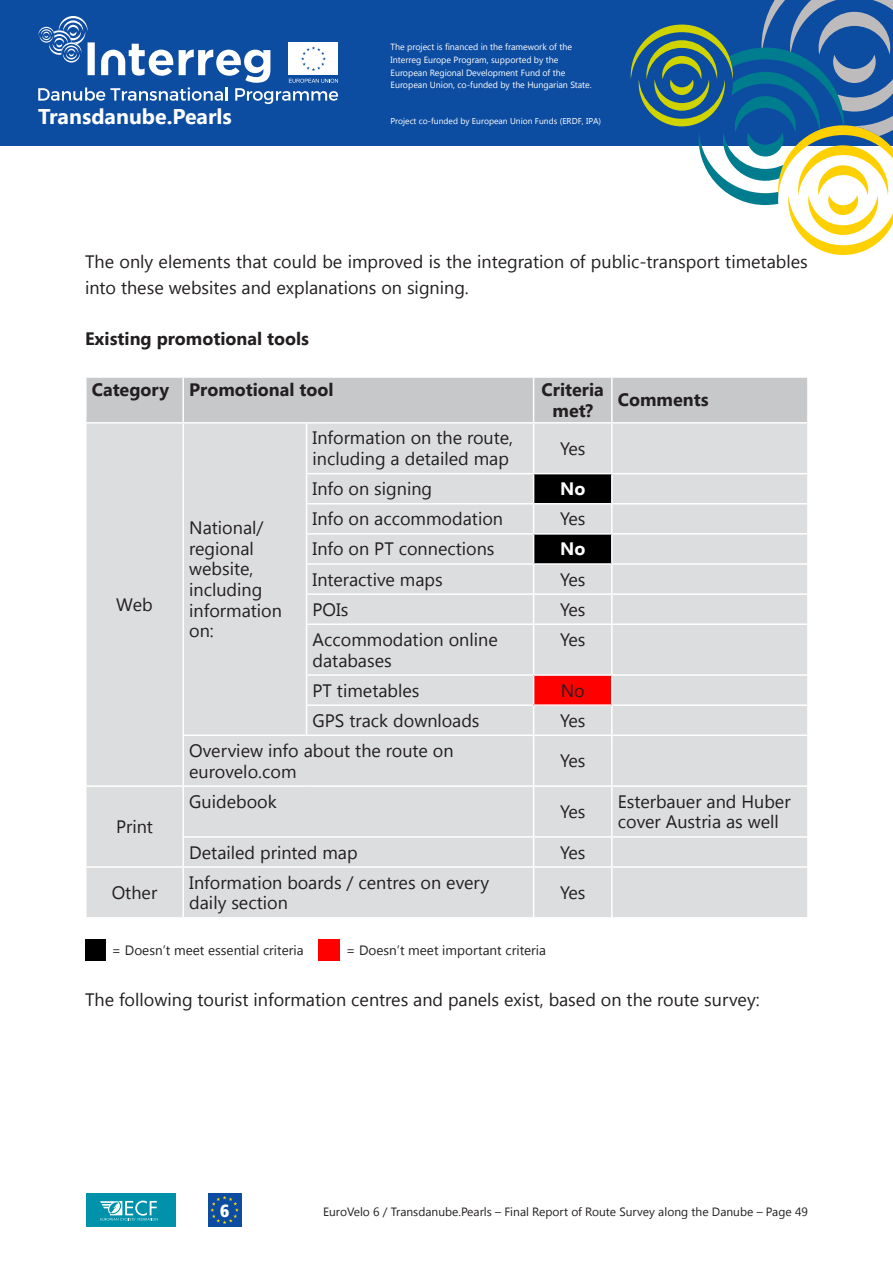
<style>
.page{position:relative;width:893px;height:1263px;background:#fff}
.page>*{position:absolute;margin:0;border:0;box-sizing:border-box;transform-origin:0 0}
.t1{font:700 21.3px "Segoe UI";color:#fff}
.t2{font:18px/20.7px "Segoe UI";color:#231f20}
.t3{font:700 18px/20.7px "Segoe UI";color:#231f20;text-align:center}
.t4{font:700 18px "Segoe UI";color:#fff}
.t5{font:900 condensed 17.7px "Frutiger LT Std";color:#fff}
.t6{font:13.5px "Segoe UI";color:#231f20}
.t7{font:12px "Segoe UI";color:#231f20}
.t8{font:9px/12.8px "Segoe UI";color:#fff}
.t9{font:8.55px "Segoe UI";color:#fff}
</style>
<div class="page">
<div style="left:0;top:0;width:893px;height:146px;background:#0d4da1"></div>
<svg style="left:631px;top:0;width:262px;height:255px"></svg>
<svg style="left:38px;top:16px;width:300px;height:88px"></svg>
<div style="left:86px;top:1193px;width:90px;height:34px;background:#0092ab"></div>
<svg style="left:100px;top:1200px;width:58px;height:21px"></svg>
<div style="left:208px;top:1193px;width:34px;height:34px;background:#0d4da1"></div>
<svg style="left:210px;top:1196px;width:29px;height:28px"></svg>
<div style="left:87px;top:378px;width:720px;height:44px;background:#c7c8ca"></div>
<div style="left:87px;top:424px;width:720px;height:493px;background:#dcdddf"></div>
<div style="left:534px;top:675px;width:78px;height:30px;background:#f00"></div>
<hr style="left:182px;top:378px;width:2px;height:44px;background:#fff">
<hr style="left:533px;top:378px;width:1px;height:44px;background:#fff">
<hr style="left:611px;top:378px;width:2px;height:44px;background:#fff">
<hr style="left:182px;top:424px;width:2px;height:50px;background:#fff">
<hr style="left:182px;top:474px;width:2px;height:30px;background:#fff">
<hr style="left:182px;top:504px;width:2px;height:30px;background:#fff">
<hr style="left:182px;top:534px;width:2px;height:30px;background:#fff">
<hr style="left:182px;top:564px;width:2px;height:30px;background:#fff">
<hr style="left:182px;top:594px;width:2px;height:30px;background:#fff">
<hr style="left:182px;top:624px;width:2px;height:51px;background:#fff">
<hr style="left:182px;top:675px;width:2px;height:30px;background:#fff">
<hr style="left:182px;top:705px;width:2px;height:29px;background:#fff">
<hr style="left:306px;top:424px;width:1px;height:49px;background:#fff">
<hr style="left:533px;top:424px;width:1px;height:49px;background:#fff">
<hr style="left:611px;top:424px;width:2px;height:49px;background:#fff">
<hr style="left:306px;top:473px;width:228px;height:1px;background:#fff">
<hr style="left:534px;top:473px;width:78px;height:1px;background:#fff">
<hr style="left:612px;top:473px;width:197px;height:1px;background:#fff">
<hr style="left:611px;top:474px;width:2px;height:29px;background:#fff">
<hr style="left:306px;top:503px;width:228px;height:1px;background:#fff">
<hr style="left:612px;top:503px;width:197px;height:1px;background:#fff">
<hr style="left:611px;top:504px;width:2px;height:29px;background:#fff">
<hr style="left:306px;top:533px;width:228px;height:2px;background:#fff">
<hr style="left:612px;top:533px;width:197px;height:2px;background:#fff">
<hr style="left:611px;top:535px;width:2px;height:28px;background:#fff">
<hr style="left:306px;top:563px;width:228px;height:2px;background:#fff">
<hr style="left:612px;top:563px;width:197px;height:2px;background:#fff">
<hr style="left:611px;top:565px;width:2px;height:28px;background:#fff">
<hr style="left:306px;top:593px;width:228px;height:2px;background:#fff">
<svg style="left:306px;top:474px;width:1px;height:149px"></svg>
<svg style="left:533px;top:474px;width:79px;height:149px"></svg>
<hr style="left:612px;top:593px;width:197px;height:2px;background:#fff">
<hr style="left:611px;top:595px;width:2px;height:28px;background:#fff">
<hr style="left:306px;top:623px;width:228px;height:2px;background:#fff">
<hr style="left:306px;top:625px;width:1px;height:49px;background:#fff">
<hr style="left:534px;top:623px;width:78px;height:2px;background:#fff">
<hr style="left:533px;top:625px;width:1px;height:49px;background:#fff">
<hr style="left:612px;top:623px;width:197px;height:2px;background:#fff">
<hr style="left:611px;top:625px;width:2px;height:49px;background:#fff">
<hr style="left:306px;top:674px;width:228px;height:2px;background:#fff">
<hr style="left:534px;top:674px;width:78px;height:2px;background:#fff">
<hr style="left:612px;top:674px;width:197px;height:2px;background:#fff">
<hr style="left:611px;top:676px;width:2px;height:28px;background:#fff">
<hr style="left:306px;top:704px;width:228px;height:2px;background:#fff">
<svg style="left:306px;top:676px;width:1px;height:58px"></svg>
<hr style="left:534px;top:704px;width:78px;height:2px;background:#fff">
<svg style="left:533px;top:676px;width:1px;height:58px"></svg>
<hr style="left:612px;top:704px;width:197px;height:2px;background:#fff">
<hr style="left:611px;top:706px;width:2px;height:28px;background:#fff">
<hr style="left:182px;top:734px;width:125px;height:2px;background:#fff">
<hr style="left:182px;top:736px;width:2px;height:49px;background:#fff">
<hr style="left:307px;top:734px;width:227px;height:2px;background:#fff">
<hr style="left:534px;top:734px;width:78px;height:2px;background:#fff">
<hr style="left:533px;top:736px;width:1px;height:49px;background:#fff">
<hr style="left:612px;top:734px;width:197px;height:2px;background:#fff">
<hr style="left:611px;top:736px;width:2px;height:49px;background:#fff">
<hr style="left:85px;top:785px;width:98px;height:2px;background:#fff">
<hr style="left:183px;top:785px;width:124px;height:2px;background:#fff">
<hr style="left:182px;top:787px;width:2px;height:49px;background:#fff">
<hr style="left:307px;top:785px;width:227px;height:2px;background:#fff">
<hr style="left:534px;top:785px;width:78px;height:2px;background:#fff">
<hr style="left:533px;top:787px;width:1px;height:49px;background:#fff">
<hr style="left:612px;top:785px;width:197px;height:2px;background:#fff">
<hr style="left:611px;top:787px;width:2px;height:49px;background:#fff">
<hr style="left:182px;top:836px;width:125px;height:2px;background:#fff">
<hr style="left:182px;top:838px;width:2px;height:28px;background:#fff">
<hr style="left:307px;top:836px;width:227px;height:2px;background:#fff">
<hr style="left:534px;top:836px;width:78px;height:2px;background:#fff">
<svg style="left:533px;top:838px;width:1px;height:28px"></svg>
<hr style="left:612px;top:836px;width:197px;height:2px;background:#fff">
<hr style="left:611px;top:838px;width:2px;height:28px;background:#fff">
<hr style="left:85px;top:866px;width:98px;height:2px;background:#fff">
<hr style="left:183px;top:866px;width:124px;height:2px;background:#fff">
<hr style="left:182px;top:868px;width:2px;height:49px;background:#fff">
<hr style="left:307px;top:866px;width:227px;height:2px;background:#fff">
<hr style="left:534px;top:866px;width:78px;height:2px;background:#fff">
<hr style="left:533px;top:868px;width:1px;height:49px;background:#fff">
<hr style="left:612px;top:866px;width:197px;height:2px;background:#fff">
<hr style="left:611px;top:868px;width:2px;height:49px;background:#fff">
<div style="left:85px;top:939px;width:21px;height:22px;background:#000"></div>
<div style="left:319px;top:939px;width:21px;height:22px;background:#f00"></div>
<p class="t8" style="left:391px;top:40px;width:203px">The project is financed in the framework of the Interreg Europe Program, supported by the European Regional Development Fund of the European Union, co-funded by the Hungarian State.</p>
<p class="t1" style="left:38px;top:101px;width:195px">Transdanube.Pearls</p>
<p class="t9" style="left:390px;top:115px;width:212px">Project co-funded by European Union Funds (ERDF, IPA)</p>
<p class="t2" style="left:85px;top:248px;width:724px;line-height:25.5px">The only elements that could be improved is the integration of public-transport timetables into these websites and explanations on signing.</p>
<p class="t3" style="left:85px;top:327px;width:226px">Existing promotional tools</p>
<p class="t3" style="left:92px;top:379px;width:79px">Category</p>
<p class="t3" style="left:189px;top:379px;width:146px">Promotional tool</p>
<p class="t3" style="left:542px;top:379px;width:64px">Criteria met?</p>
<p class="t3" style="left:618px;top:389px;width:92px">Comments</p>
<p class="t2" style="left:116px;top:593px;width:38px">Web</p>
<p class="t2" style="left:116px;top:815px;width:38px">Print</p>
<p class="t2" style="left:313px;top:427px;width:202px">Information on the route, including a detailed map</p>
<p class="t2" style="left:560px;top:437px;width:27px">Yes</p>
<p class="t2" style="left:313px;top:478px;width:121px">Info on signing</p>
<p class="t4" style="left:560px;top:476px;width:27px">No</p>
<p class="t2" style="left:313px;top:508px;width:192px">Info on accommodation</p>
<p class="t2" style="left:560px;top:508px;width:27px">Yes</p>
<p class="t2" style="left:313px;top:538px;width:183px">Info on PT connections</p>
<p class="t4" style="left:560px;top:536px;width:27px">No</p>
<p class="t2" style="left:313px;top:568px;width:132px">Interactive maps</p>
<p class="t2" style="left:560px;top:568px;width:27px">Yes</p>
<p class="t2" style="left:313px;top:598px;width:38px">POIs</p>
<p class="t2" style="left:560px;top:598px;width:27px">Yes</p>
<p class="t2" style="left:313px;top:628px;width:187px">Accommodation online databases</p>
<p class="t2" style="left:560px;top:628px;width:27px">Yes</p>
<p class="t2" style="left:313px;top:679px;width:109px">PT timetables</p>
<p class="t2" style="left:561px;top:679px;width:26px">No</p>
<p class="t2" style="left:313px;top:709px;width:169px">GPS track downloads</p>
<p class="t2" style="left:560px;top:709px;width:27px">Yes</p>
<p class="t2" style="left:189px;top:739px;width:266px">Overview info about the route on eurovelo.com</p>
<p class="t2" style="left:560px;top:750px;width:27px">Yes</p>
<p class="t2" style="left:189px;top:516px;width:94px">National/ regional website, including information on:</p>
<p class="t2" style="left:189px;top:790px;width:89px">Guidebook</p>
<p class="t2" style="left:560px;top:800px;width:27px">Yes</p>
<p class="t2" style="left:618px;top:790px;width:174px">Esterbauer and Huber cover Austria as well</p>
<p class="t2" style="left:189px;top:841px;width:170px">Detailed printed map</p>
<p class="t2" style="left:560px;top:841px;width:27px">Yes</p>
<p class="t2" style="left:112px;top:881px;width:47px">Other</p>
<p class="t2" style="left:189px;top:871px;width:302px">Information boards / centres on every daily section</p>
<p class="t2" style="left:560px;top:881px;width:27px">Yes</p>
<p class="t6" style="left:112px;top:941px;width:193px">= Doesn’t meet essential criteria</p>
<p class="t6" style="left:346px;top:941px;width:201px">= Doesn’t meet important criteria</p>
<p class="t2" style="left:85px;top:988px;width:676px">The following tourist information centres and panels exist, based on the route survey:</p>
<p class="t5" style="left:220px;top:1200px;width:11px">6</p>
<p class="t7" style="left:323px;top:1203px;width:486px">EuroVelo 6 / Transdanube.Pearls – Final Report of Route Survey along the Danube – Page 49</p>
</div>
